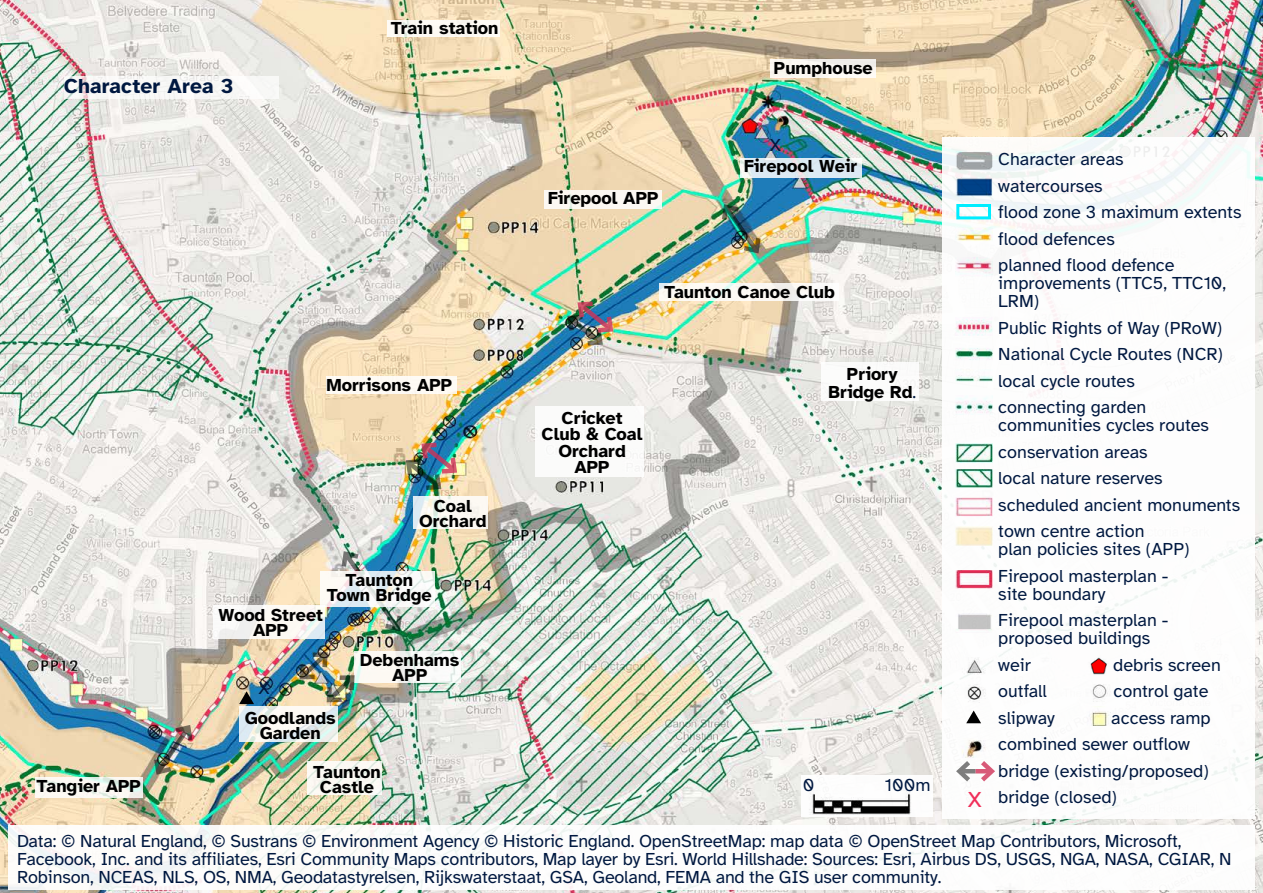
<style>
.page{position:relative;width:1263px;height:893px;background:#fff}
.page>*{position:absolute;margin:0;border:0;box-sizing:border-box;transform-origin:0 0}
.t1{font:22.5px "Atkinson Hyperlegible";color:#f02e59}
.sub_sub_heading___H3{font:700 21px "Atkinson Hyperlegible";letter-spacing:.005em;color:#001840}
.t2{font:18px/26.5px "Atkinson Hyperlegible";color:#001840}
.t3{font:700 18px/15px "Atkinson Hyperlegible";color:#000;text-align:center}
.s1{font-weight:400;color:#001840}
</style>
<div class="page">
<img style="left:0;top:0;width:1263px;height:893px">
<div style="left:64px;top:77px;width:215px;height:22px;background:#f8f8f6"></div>
<div style="left:9px;top:826px;width:1246px;height:64px;background:#fff"></div>
<div style="left:942px;top:137px;width:312px;height:681px;background:#fff"></div>
<div style="left:821px;top:362px;width:98px;height:39px;background:#fff"></div>
<div style="left:327px;top:376px;width:130px;height:18px;background:#fefaf4"></div>
<svg style="left:35px;top:778px;width:107px;height:20px;fill:#faf9f3"></svg>
<svg style="left:213px;top:605px;width:111px;height:34px;fill:#fcf9f3"></svg>
<div style="left:544px;top:190px;width:118px;height:18px;background:#fcf8f3"></div>
<svg style="left:359px;top:651px;width:102px;height:31px;fill:#fbf9f3"></svg>
<svg style="left:660px;top:284px;width:179px;height:17px;fill:#fcf9f4"></svg>
<div style="left:536px;top:406px;width:108px;height:70px;background:#fff"></div>
<svg style="left:307px;top:761px;width:75px;height:34px;fill:#fbf9f3"></svg>
<svg style="left:239px;top:707px;width:98px;height:35px"></svg>
<svg style="left:740px;top:158px;width:121px;height:19px;background:#deeaf1"></svg>
<svg style="left:413px;top:496px;width:75px;height:33px;fill:#fcf9f3"></svg>
<svg style="left:239px;top:691px;width:15px;height:13px"></svg>
<svg style="left:966px;top:710px;width:15px;height:13px"></svg>
<div style="left:801px;top:775px;width:131px;height:42px;background:#fff"></div>
<img style="left:809px;top:791px;width:105px;height:27px">
<img style="left:955px;top:151px;width:37px;height:19px">
<img style="left:955px;top:177px;width:37px;height:19px">
<img style="left:955px;top:227px;width:37px;height:14px">
<img style="left:956px;top:319px;width:36px;height:17px">
<img style="left:955px;top:348px;width:37px;height:12px">
<img style="left:955px;top:375px;width:37px;height:7px">
<img style="left:955px;top:398px;width:37px;height:16px">
<img style="left:955px;top:443px;width:37px;height:19px">
<img style="left:955px;top:469px;width:37px;height:19px">
<img style="left:955px;top:498px;width:37px;height:18px">
<img style="left:955px;top:526px;width:37px;height:19px">
<img style="left:955px;top:570px;width:37px;height:19px">
<img style="left:956px;top:614px;width:36px;height:17px">
<img style="left:963px;top:658px;width:29px;height:19px">
<img style="left:967px;top:684px;width:19px;height:19px">
<img style="left:962px;top:740px;width:24px;height:16px">
<img style="left:1092px;top:684px;width:16px;height:18px">
<img style="left:1089px;top:706px;width:22px;height:19px">
<img style="left:151px;top:721px;width:44px;height:57px">
<img style="left:296px;top:648px;width:63px;height:58px">
<img style="left:339px;top:548px;width:66px;height:87px">
<img style="left:719px;top:201px;width:44px;height:56px">
<img style="left:402px;top:439px;width:59px;height:54px">
<img style="left:563px;top:298px;width:54px;height:51px">
<svg style="left:320px;top:571px;width:114px;height:35px;fill:#f8f7f5"></svg>
<div style="left:770px;top:59px;width:105px;height:19px;background:#fbf7f1"></div>
<div style="left:387px;top:20px;width:112px;height:17px;background:#fdf9f3"></div>
<img style="left:1090px;top:657px;width:17px;height:18px">
<img style="left:956px;top:258px;width:36px;height:18px">
<div style="left:956px;top:204px;width:35px;height:15px;border:3px solid #00edff"></div>
<svg style="left:956px;top:756px;width:39px;height:26px"></svg>
<h3 class="sub_sub_heading___H3" style="left:64px;top:74px;width:171px">Character Area 3</h3>
<p class="t3" style="left:391px;top:21px;width:109px">Train station</p>
<p class="t3" style="left:774px;top:60px;width:100px">Pumphouse</p>
<p class="t2" style="left:770px;top:132px;width:13px">X</p>
<p class="t3" style="left:548px;top:191px;width:112px">Firepool APP</p>
<p class="t3" style="left:744px;top:159px;width:115px">Firepool Weir</p>
<p class="t3" style="left:664px;top:285px;width:172px">Taunton Canoe Club</p>
<p class="t3" style="left:847px;top:366px;width:52px">Priory</p>
<p class="t3" style="left:327px;top:377px;width:127px">Morrisons APP</p>
<p class="t3" style="left:828px;top:384px;width:89px">Bridge Rd<span class="s1">.</span></p>
<p class="t3" style="left:419px;top:498px;width:69px">Coal<br>Orchard</p>
<p class="t3" style="left:327px;top:573px;width:106px">Taunton<br>Town Bridge</p>
<p class="t3" style="left:542px;top:409px;width:102px;line-height:16.5px">Cricket<br>Club &amp; Coal<br>Orchard<br>APP</p>
<p class="t3" style="left:36px;top:779px;width:106px">Tangier APP</p>
<p class="t3" style="left:219px;top:608px;width:106px">Wood Street<br>APP</p>
<p class="t2" style="left:259px;top:675px;width:13px">X</p>
<p class="t3" style="left:245px;top:711px;width:92px">Goodlands<br>Garden</p>
<p class="t3" style="left:360px;top:653px;width:101px">Debenhams<br>APP</p>
<p class="t3" style="left:313px;top:764px;width:69px">Taunton<br>Castle</p>
<p class="t2" style="left:803px;top:772px;width:13px">0</p>
<p class="t2" style="left:885px;top:772px;width:47px">100m</p>
<p class="t1" style="left:968px;top:787px;width:16px">X</p>
<p class="t2" style="left:998px;top:146px;width:245px">Character areas<br>watercourses<br>flood zone 3 maximum extents flood defences<br>planned flood defence</p>
<p class="t2" style="left:998px;top:275px;width:230px;line-height:18px">improvements (TTC5, TTC10,<br>LRM)</p>
<p class="t2" style="left:998px;top:315px;width:226px">Public Rights of Way (PRoW)<br>National Cycle Routes (NCR) local cycle routes connecting garden</p>
<p class="t2" style="left:998px;top:412px;width:243px">communities cycles routes conservation areas<br>local nature reserves scheduled ancient monuments town centre action</p>
<p class="t2" style="left:998px;top:536px;width:193px">plan policies sites (APP)<br>Firepool masterplan -</p>
<p class="t2" style="left:998px;top:581px;width:172px">site boundary<br>Firepool masterplan -</p>
<p class="t2" style="left:998px;top:625px;width:212px">proposed buildings<br>weir<br>outfall<br>slipway<br>combined sewer outflow bridge (existing/proposed) bridge (closed)</p>
<p class="t2" style="left:1113px;top:652px;width:109px">debris screen</p>
<p class="t2" style="left:1113px;top:678px;width:96px">control gate</p>
<p class="t2" style="left:1111px;top:705px;width:101px">access ramp</p>
<p class="t2" style="left:17px;top:832px;width:1216px;line-height:18px">Data: © Natural England, © Sustrans © Environment Agency © Historic England. OpenStreetMap: map data © OpenStreet Map Contributors, Microsoft,<br>Facebook, Inc. and its affiliates, Esri Community Maps contributors, Map layer by Esri. World Hillshade: Sources: Esri, Airbus DS, USGS, NGA, NASA, CGIAR, N<br>Robinson, NCEAS, NLS, OS, NMA, Geodatastyrelsen, Rijkswaterstaat, GSA, Geoland, FEMA and the GIS user community.</p>
</div>
